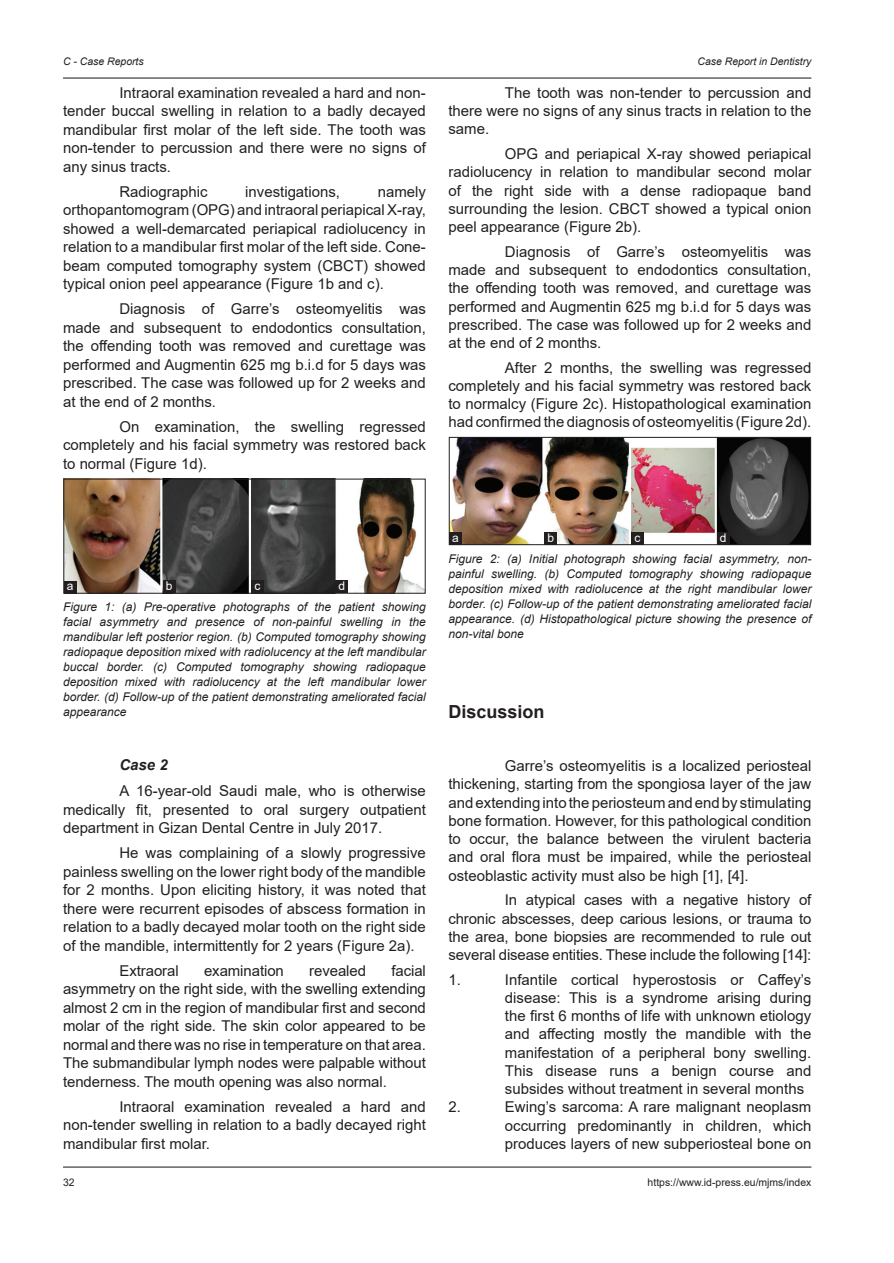
<style>
.page{position:relative;width:894px;height:1263px;background:#fff}
.page>*{position:absolute;margin:0;border:0;box-sizing:border-box;transform-origin:0 0}
.t1{font:700 18px "Arial";color:#231f20}
.TX{font:15px/18.5px "Arial";color:#231f20;text-align:justify}
.L{font:15px/18.3px "Arial";color:#231f20;text-align:justify}
.t2{font:italic 700 15px "Arial";color:#231f20}
.t3{font:italic 12px/15px "Arial";color:#231f20;text-align:justify}
.t4{font:12px "Arial";color:#fff}
.t5{font:10.5px "Arial";color:#231f20}
.t6{font:italic 10.5px "Arial";color:#231f20}
</style>
<div class="page">
<hr style="left:63px;top:78px;width:748px;height:1px;background:#231f20">
<hr style="left:63px;top:1166px;width:748px;height:1px;background:#231f20">
<img style="left:66px;top:481px;width:357px;height:110px">
<div style="left:64px;top:479px;width:361px;height:114px;border:1px solid #231f20"></div>
<div style="left:64px;top:580px;width:12px;height:13px;background:#231f20"></div>
<div style="left:163px;top:580px;width:12px;height:13px;background:#231f20"></div>
<div style="left:251px;top:580px;width:13px;height:13px;background:#231f20"></div>
<div style="left:335px;top:580px;width:13px;height:13px;background:#231f20"></div>
<img style="left:451px;top:439px;width:357px;height:104px">
<div style="left:449px;top:437px;width:361px;height:108px;border:1px solid #231f20"></div>
<div style="left:449px;top:532px;width:13px;height:12px;background:#231f20"></div>
<div style="left:544px;top:532px;width:13px;height:13px;background:#231f20"></div>
<div style="left:630px;top:532px;width:13px;height:13px;background:#231f20"></div>
<div style="left:716px;top:532px;width:13px;height:13px;background:#231f20"></div>
<p class="t6" style="left:63px;top:54px;width:82px">C - Case Reports</p>
<p class="t6" style="left:697px;top:54px;width:115px">Case Report in Dentistry</p>
<p class="TX" style="left:63px;top:83px;width:364px;text-indent:56px">Intraoral examination revealed a hard and non&shy;tender buccal swelling in relation to a badly decayed mandibular first molar of the left side. The tooth was non-tender to percussion and there were no signs of any sinus tracts.</p>
<p class="TX" style="left:119px;top:182px;width:90px">Radiographic</p>
<p class="TX" style="left:245px;top:182px;width:96px">investigations,</p>
<p class="TX" style="left:63px;top:182px;width:364px;text-indent:314px">namely orthopantomogram (OPG) and intraoral periapical X-ray, showed a well-demarcated periapical radiolucency in relation to a mandibular first molar of the left side. Cone&shy;beam computed tomography system (CBCT) showed typical onion peel appearance (Figure 1b and c).</p>
<p class="TX" style="left:63px;top:300px;width:364px;text-indent:56px">Diagnosis of Garre’s osteomyelitis was made and subsequent to endodontics consultation, the offending tooth was removed and curettage was performed and Augmentin 625 mg b.i.d for 5 days was prescribed. The case was followed up for 2 weeks and at the end of 2 months.</p>
<p class="TX" style="left:63px;top:417px;width:364px;text-indent:56px">On examination, the swelling regressed completely and his facial symmetry was restored back to normal (Figure 1d).</p>
<p class="TX" style="left:448px;top:83px;width:364px;text-indent:56px">The tooth was non-tender to percussion and there were no signs of any sinus tracts in relation to the same.</p>
<p class="TX" style="left:448px;top:145px;width:364px;text-indent:56px">OPG and periapical X-ray showed periapical radiolucency in relation to mandibular second molar of the right side with a dense radiopaque band surrounding the lesion. CBCT showed a typical onion peel appearance (Figure 2b).</p>
<p class="TX" style="left:448px;top:242px;width:364px;text-indent:56px">Diagnosis of Garre’s osteomyelitis was made and subsequent to endodontics consultation, the offending tooth was removed, and curettage was performed and Augmentin 625 mg b.i.d for 5 days was prescribed. The case was followed up for 2 weeks and at the end of 2 months.</p>
<p class="TX" style="left:448px;top:358px;width:364px;text-indent:56px">After 2 months, the swelling was regressed completely and his facial symmetry was restored back to normalcy (Figure 2c). Histopathological examination had confirmed the diagnosis of osteomyelitis (Figure 2d).</p>
<p class="t4" style="left:67px;top:578px;width:8px">a</p>
<p class="t4" style="left:166px;top:577px;width:8px">b</p>
<p class="t4" style="left:254px;top:578px;width:7px">c</p>
<p class="t4" style="left:338px;top:578px;width:8px">d</p>
<p class="t3" style="left:63px;top:599px;width:364px">Figure 1: (a) Pre-operative photographs of the patient showing facial asymmetry and presence of non-painful swelling in the mandibular left posterior region. (b) Computed tomography showing radiopaque deposition mixed with radiolucency at the left mandibular buccal border. (c) Computed tomography showing radiopaque deposition mixed with radiolucency at the left mandibular lower border. (d) Follow-up of the patient demonstrating ameliorated facial appearance</p>
<h2 class="t2" style="left:119px;top:754px;width:50px">Case 2</h2>
<p class="TX" style="left:63px;top:782px;width:364px;text-indent:56px">A 16-year-old Saudi male, who is otherwise medically fit, presented to oral surgery outpatient department in Gizan Dental Centre in July 2017.</p>
<p class="TX" style="left:63px;top:844px;width:364px;text-indent:56px">He was complaining of a slowly progressive painless swelling on the lower right body of the mandible for 2 months. Upon eliciting history, it was noted that there were recurrent episodes of abscess formation in relation to a badly decayed molar tooth on the right side of the mandible, intermittently for 2 years (Figure 2a).</p>
<p class="TX" style="left:119px;top:961px;width:61px">Extraoral</p>
<p class="TX" style="left:204px;top:961px;width:81px">examination</p>
<p class="TX" style="left:309px;top:961px;width:58px">revealed</p>
<p class="TX" style="left:63px;top:961px;width:364px;text-indent:328px">facial asymmetry on the right side, with the swelling extending almost 2 cm in the region of mandibular first and second molar of the right side. The skin color appeared to be normal and there was no rise in temperature on that area.<br>The submandibular lymph nodes were palpable without tenderness. The mouth opening was also normal.</p>
<p class="TX" style="left:63px;top:1097px;width:364px;text-indent:56px">Intraoral examination revealed a hard and non-tender swelling in relation to a badly decayed right mandibular first molar.</p>
<p class="t4" style="left:452px;top:529px;width:8px">a</p>
<p class="t4" style="left:547px;top:529px;width:8px">b</p>
<p class="t4" style="left:634px;top:529px;width:7px">c</p>
<p class="t4" style="left:719px;top:529px;width:8px">d</p>
<p class="t3" style="left:448px;top:551px;width:364px">Figure 2: (a) Initial photograph showing facial asymmetry, non&shy;painful swelling. (b) Computed tomography showing radiopaque deposition mixed with radiolucence at the right mandibular lower border. (c) Follow-up of the patient demonstrating ameliorated facial appearance. (d) Histopathological picture showing the presence of non-vital bone</p>
<h1 class="t1" style="left:448px;top:699px;width:98px">Discussion</h1>
<p class="TX" style="left:448px;top:756px;width:364px;text-indent:56px">Garre’s osteomyelitis is a localized periosteal thickening, starting from the spongiosa layer of the jaw and extending into the periosteum and end by stimulating bone formation. However, for this pathological condition to occur, the balance between the virulent bacteria and oral flora must be impaired, while the periosteal osteoblastic activity must also be high [1], [4].</p>
<p class="TX" style="left:448px;top:890px;width:364px;text-indent:56px">In atypical cases with a negative history of chronic abscesses, deep carious lesions, or trauma to the area, bone biopsies are recommended to rule out several disease entities. These include the following [14]:</p>
<p class="L" style="left:448px;top:970px;width:14px">1.</p>
<p class="L" style="left:504px;top:970px;width:308px">Infantile cortical hyperostosis or Caffey’s disease: This is a syndrome arising during the first 6 months of life with unknown etiology and affecting mostly the mandible with the manifestation of a peripheral bony swelling.<br>This disease runs a benign course and subsides without treatment in several months</p>
<p class="L" style="left:448px;top:1098px;width:14px">2.</p>
<p class="L" style="left:504px;top:1098px;width:308px">Ewing’s sarcoma: A rare malignant neoplasm occurring predominantly in children, which produces layers of new subperiosteal bone on</p>
<p class="t5" style="left:63px;top:1175px;width:13px">32</p>
<p class="t5" style="left:647px;top:1175px;width:165px">https://www.id-press.eu/mjms/index</p>
</div>
